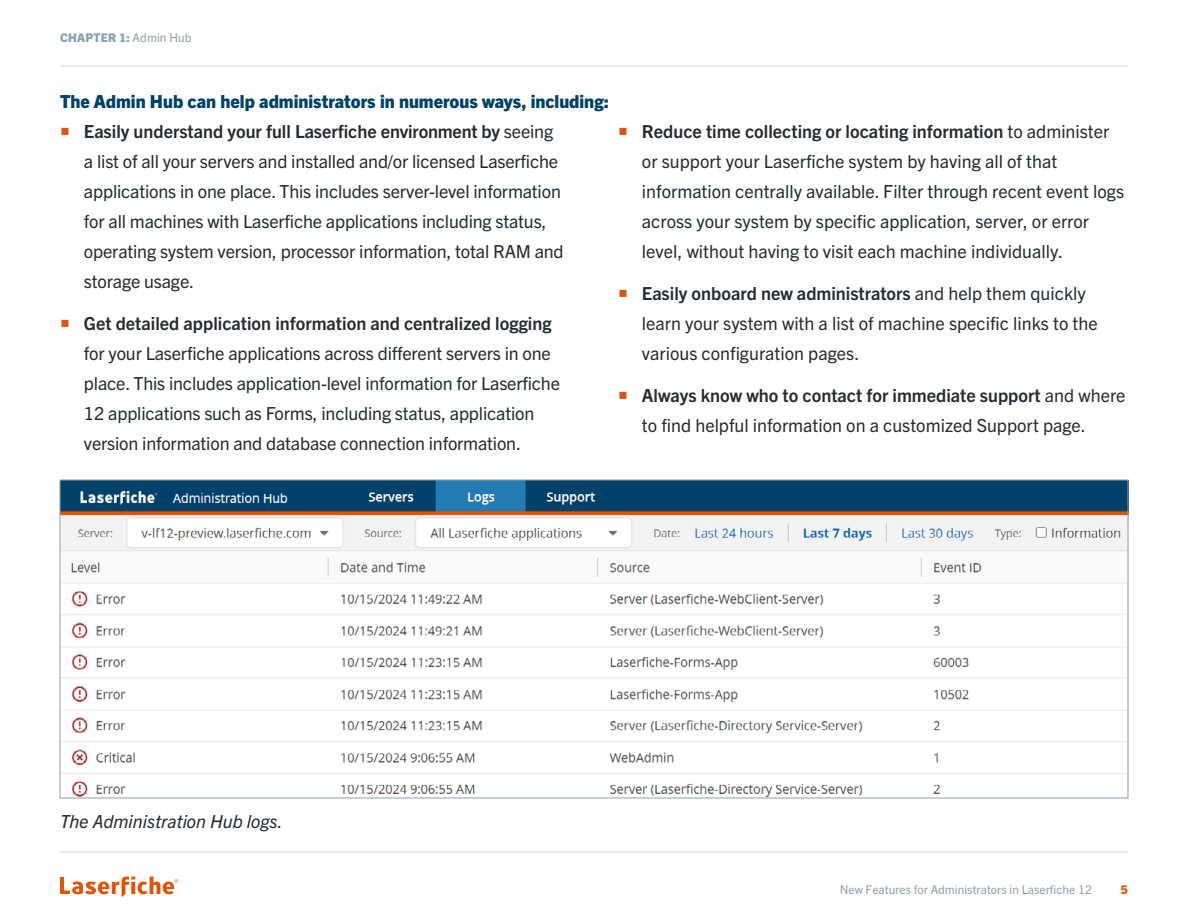
<style>
.page{position:relative;width:1188px;height:918px;background:#fff}
.page>*{position:absolute;margin:0;border:0;box-sizing:border-box;transform-origin:0 0}
.t1{font:18px/30px "Trade Gothic Next LT Pro";letter-spacing:-.01em;color:#222c33}
.t2{font:700 18px "Trade Gothic Next LT Pro";color:#222c33}
.t3{font:italic 18px "Trade Gothic Next LT Pro";color:#222c33}
.t4{font:12px "Trade Gothic Next LT Pro";color:#8ba1b0}
.t5{font:800 12px "Trade Gothic Next LT Pro";letter-spacing:.015em;color:#8ba1b0}
.t6{font:800 12px "Trade Gothic Next LT Pro";color:#e35205}
.s1{font-weight:400}
.s2{font-weight:800;color:#01426a}
.s3{font-weight:700}
</style>
<div class="page">
<svg style="left:60px;top:877px;width:118px;height:20px"></svg>
<hr style="left:60px;top:851px;width:1068px;height:2px;background:#dde5ed">
<hr style="left:60px;top:65px;width:1068px;height:2px;background:#dde5ed">
<img style="left:62px;top:482px;width:1064px;height:314px">
<p class="t5" style="left:60px;top:29px;width:133px">CHAPTER 1: <span class="s1">Admin Hub</span></p>
<p class="t1" style="left:84px;top:85px;width:527px;text-indent:-24px"><span class="s2">The Admin Hub can help administrators in numerous ways, including:<br></span><span class="s3">Easily understand your full Laserfiche environment by</span> seeing<br>a list of all your servers and installed and/or licensed Laserfiche applications in one place. This includes server-level information<br>for all machines with Laserfiche applications including status, operating system version, processor information, total RAM and storage usage.</p>
<p class="t2" style="left:84px;top:311px;width:469px">Get detailed application information and centralized logging</p>
<p class="t1" style="left:84px;top:337px;width:478px">for your Laserfiche applications across different servers in one place. This includes application-level information for Laserfiche 12 applications such as Forms, including status, application version information and database connection information.</p>
<p class="t1" style="left:642px;top:115px;width:484px"><span class="s3">Reduce time collecting or locating information</span> to administer or support your Laserfiche system by having all of that information centrally available. Filter through recent event logs across your system by specific application, server, or error level, without having to visit each machine individually.</p>
<p class="t1" style="left:642px;top:277px;width:457px"><span class="s3">Easily onboard new administrators</span> and help them quickly learn your system with a list of machine specific links to the various configuration pages.</p>
<p class="t1" style="left:642px;top:379px;width:485px"><span class="s3">Always know who to contact for immediate support</span> and where to find helpful information on a customized Support page.</p>
<p class="t3" style="left:60px;top:809px;width:224px">The Administration Hub logs.</p>
<p class="t4" style="left:840px;top:881px;width:254px">New Features for Administrators in Laserfiche 12</p>
<p class="t6" style="left:1121px;top:881px;width:9px">5</p>
</div>
